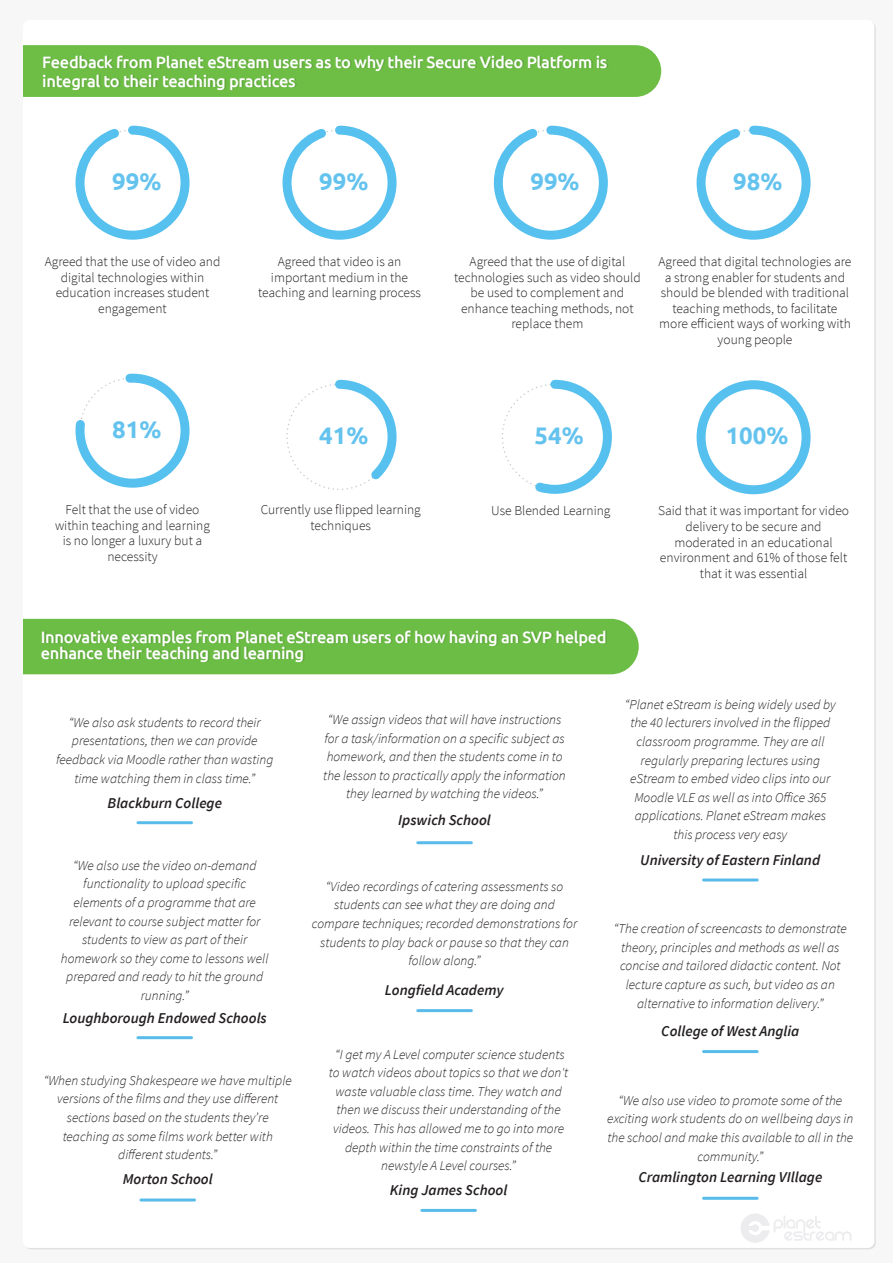
<style>
.page{position:relative;width:893px;height:1263px;background:#f7f7f8}
.page>*{position:absolute;margin:0;border:0;box-sizing:border-box;transform-origin:0 0}
.t1{font:700 24px "Ubuntu";color:#64c3ee}
.t2{font:500 16.5px/18.6px "Ubuntu";letter-spacing:-.02em;color:#fff}
.t3{font:italic 600 15px "Source Sans Pro";color:#231f20}
.t4{font:italic 300 13.5px/18.6px "Source Sans Pro";color:#231f20;text-align:center}
.t5{font:300 13.5px/15.6px "Source Sans Pro";color:#231f20;text-align:center}
</style>
<div class="page">
<div style="left:23px;top:20px;width:851px;height:1228px;background:#fff;border-radius:7px"></div>
<div style="left:23px;top:619px;width:616px;height:55px;background:#6cbd45"></div>
<div style="left:23px;top:45px;width:638px;height:52px;background:#6ebe46"></div>
<svg style="left:75px;top:125px;width:115px;height:115px"></svg>
<svg style="left:282px;top:125px;width:115px;height:115px"></svg>
<svg style="left:493px;top:125px;width:115px;height:115px"></svg>
<svg style="left:696px;top:125px;width:115px;height:115px"></svg>
<svg style="left:75px;top:373px;width:115px;height:115px"></svg>
<svg style="left:334px;top:379px;width:63px;height:108px"></svg>
<svg style="left:530px;top:379px;width:82px;height:115px"></svg>
<div style="left:697px;top:380px;width:114px;height:114px;border:9px solid #56c0ee;border-radius:50%"></div>
<svg style="left:741px;top:1214px;width:111px;height:29px"></svg>
<hr style="left:704px;top:878px;width:53px;height:3px;background:#59bbea">
<hr style="left:138px;top:1036px;width:54px;height:3px;background:#59bbea">
<hr style="left:418px;top:1009px;width:53px;height:3px;background:#59bbea">
<hr style="left:703px;top:1050px;width:54px;height:3px;background:#59bbea">
<hr style="left:422px;top:1209px;width:53px;height:3px;background:#59bbea">
<hr style="left:141px;top:1198px;width:54px;height:3px;background:#59bbea">
<hr style="left:703px;top:1197px;width:54px;height:3px;background:#59bbea">
<hr style="left:138px;top:821px;width:54px;height:3px;background:#59bbea">
<hr style="left:418px;top:841px;width:53px;height:3px;background:#59bbea">
<p class="t2" style="left:42px;top:52px;width:567px">Feedback from Planet eStream users as to why their Secure Video Platform is integral to their teaching practices</p>
<h1 class="t1" style="left:112px;top:167px;width:51px">99%</h1>
<h1 class="t1" style="left:319px;top:167px;width:51px">99%</h1>
<h1 class="t1" style="left:530px;top:167px;width:51px">99%</h1>
<h1 class="t1" style="left:733px;top:167px;width:51px">98%</h1>
<p class="t5" style="left:45px;top:254px;width:177px">Agreed that the use of video and digital technologies within education increases student engagement</p>
<h1 class="t1" style="left:112px;top:415px;width:51px">81%</h1>
<p class="t5" style="left:55px;top:502px;width:157px">Felt that the use of video within teaching and learning is no longer a luxury but a necessity</p>
<p class="t5" style="left:258px;top:254px;width:165px">Agreed that video is an important medium in the teaching and learning process</p>
<p class="t5" style="left:454px;top:254px;width:188px">Agreed that the use of digital technologies such as video should be used to complement and enhance teaching methods, not replace them</p>
<p class="t5" style="left:658px;top:254px;width:194px">Agreed that digital technologies are a strong enabler for students and should be blended with traditional teaching methods, to facilitate more efficient ways of working with young people</p>
<h1 class="t1" style="left:319px;top:421px;width:51px">41%</h1>
<p class="t5" style="left:261px;top:502px;width:162px">Currently use flipped learning techniques</p>
<h1 class="t1" style="left:534px;top:421px;width:51px">54%</h1>
<p class="t5" style="left:491px;top:503px;width:121px">Use Blended Learning</p>
<h1 class="t1" style="left:726px;top:421px;width:64px">100%</h1>
<p class="t5" style="left:658px;top:503px;width:193px">Said that it was important for video delivery to be secure and moderated in an educational environment and 61% of those felt that it was essential</p>
<p class="t2" style="left:41px;top:629px;width:567px;line-height:15.6px">Innovative examples from Planet eStream users of how having an SVP helped enhance their teaching and learning</p>
<p class="t4" style="left:56px;top:713px;width:219px">“We also ask students to record their presentations, then we can provide feedback via Moodle rather than wasting time watching them in class time.”</p>
<p class="t3" style="left:107px;top:793px;width:116px">Blackburn College</p>
<p class="t4" style="left:61px;top:856px;width:209px">“We also use the video on-demand functionality to upload specific elements of a programme that are relevant to course subject matter for students to view as part of their homework so they come to lessons well prepared and ready to hit the ground running.”</p>
<p class="t3" style="left:63px;top:1008px;width:206px">Loughborough Endowed Schools</p>
<p class="t4" style="left:323px;top:710px;width:244px">“We assign videos that will have instructions for a task/information on a specific subject as homework, and then the students come in to the lesson to practically apply the information they learned by watching the videos.”</p>
<p class="t3" style="left:398px;top:810px;width:94px">Ipswich School</p>
<p class="t4" style="left:312px;top:877px;width:267px">“Video recordings of catering assessments so students can see what they are doing and compare techniques; recorded demonstrations for students to play back or pause so that they can follow along.”</p>
<p class="t3" style="left:385px;top:980px;width:120px">Longfield Academy</p>
<p class="t4" style="left:625px;top:695px;width:212px">“Planet eStream is being widely used by the 40 lecturers involved in the flipped classroom programme. They are all regularly preparing lectures using eStream to embed video clips into our Moodle VLE as well as into Office 365 applications. Planet eStream makes this process very easy</p>
<p class="t3" style="left:640px;top:850px;width:181px">University of Eastern Finland</p>
<p class="t4" style="left:614px;top:919px;width:234px">“The creation of screencasts to demonstrate theory, principles and methods as well as concise and tailored didactic content. Not lecture capture as such, but video as an alternative to information delivery.”</p>
<p class="t3" style="left:661px;top:1021px;width:140px">College of West Anglia</p>
<p class="t4" style="left:44px;top:1071px;width:250px">“When studying Shakespeare we have multiple versions of the films and they use different sections based on the students they’re teaching as some films work better with different students.”</p>
<p class="t3" style="left:123px;top:1170px;width:92px">Morton School</p>
<p class="t4" style="left:329px;top:1045px;width:241px">“I get my A Level computer science students to watch videos about topics so that we don't waste valuable class time. They watch and then we discuss their understanding of the videos. This has allowed me to go into more depth within the time constraints of the newstyle A Level courses.”</p>
<p class="t3" style="left:390px;top:1180px;width:119px">King James School</p>
<p class="t4" style="left:607px;top:1091px;width:248px">“We also use video to promote some of the exciting work students do on wellbeing days in the school and make this available to all in the community.”</p>
<p class="t3" style="left:638px;top:1167px;width:185px">Cramlington Learning VIllage</p>
</div>
